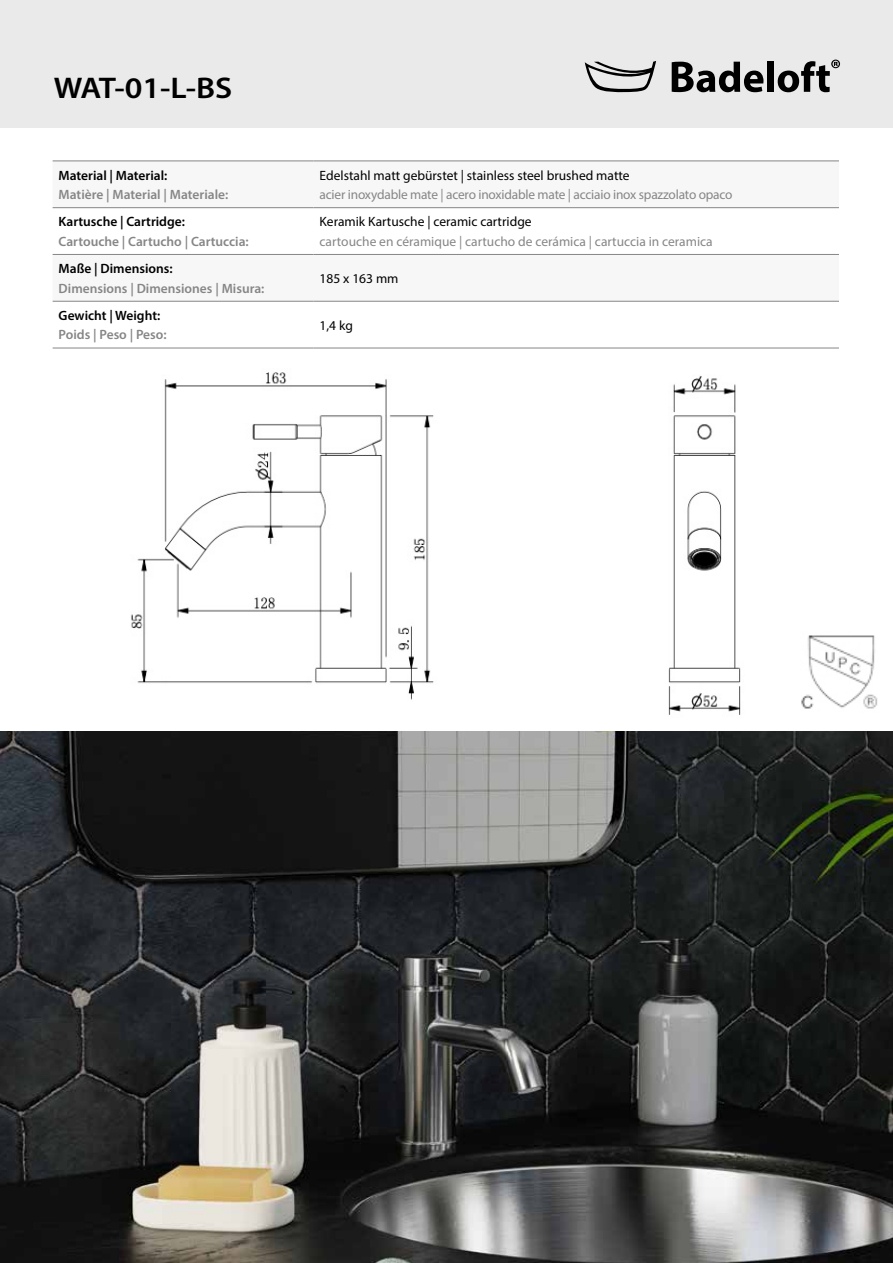
<style>
.page{position:relative;width:893px;height:1263px;background:#fff}
.page>*{position:absolute;margin:0;border:0;box-sizing:border-box;transform-origin:0 0}
.t1{font:600 30px "Myriad Pro";letter-spacing:-.025em;color:#000;scale:1.1 1}
.t2{font:13.5px "Myriad Pro";letter-spacing:-.015em;color:#878686}
.t3{font:600 13.5px "Myriad Pro";color:#878686}
.t4{font:13.5px "Myriad Pro";color:#000}
.t5{font:600 13.5px "Myriad Pro";color:#000}
</style>
<div class="page">
<div style="left:0;top:0;width:893px;height:128px;background:#eaeaea"></div>
<svg style="left:672px;top:62px;width:91px;height:30px"></svg>
<div style="left:767px;top:62px;width:7px;height:30px;background:#000"></div>
<svg style="left:778px;top:60px;width:62px;height:32px"></svg>
<svg style="left:585px;top:61px;width:71px;height:31px"></svg>
<img style="left:0;top:731px;width:893px;height:532px">
<svg style="left:53px;top:300px;width:786px;height:1px"></svg>
<hr style="left:53px;top:161px;width:261px;height:1px;background:#878686">
<hr style="left:314px;top:161px;width:525px;height:1px;background:#878686">
<hr style="left:53px;top:207px;width:261px;height:1px;background:#878686">
<hr style="left:314px;top:207px;width:525px;height:1px;background:#878686">
<hr style="left:53px;top:254px;width:261px;height:1px;background:#878686">
<hr style="left:314px;top:254px;width:525px;height:1px;background:#878686">
<hr style="left:53px;top:301px;width:261px;height:1px;background:#878686">
<hr style="left:314px;top:301px;width:525px;height:1px;background:#878686">
<hr style="left:53px;top:348px;width:261px;height:1px;background:#878686">
<hr style="left:314px;top:348px;width:525px;height:1px;background:#878686">
<img style="left:131px;top:372px;width:610px;height:343px">
<img style="left:801px;top:635px;width:77px;height:74px">
<h1 class="t1" style="left:54px;top:68px;width:164px">WAT-01-L-BS</h1>
<p class="t5" style="left:59px;top:166px;width:110px">Material | Material:</p>
<p class="t3" style="left:59px;top:186px;width:171px">Matière | Material | Materiale:</p>
<p class="t5" style="left:59px;top:213px;width:128px">Kartusche | Cartridge:</p>
<p class="t3" style="left:59px;top:233px;width:192px">Cartouche | Cartucho | Cartuccia:</p>
<p class="t5" style="left:59px;top:260px;width:116px">Maße | Dimensions:</p>
<p class="t3" style="left:59px;top:279px;width:207px">Dimensions | Dimensiones | Misura:</p>
<p class="t5" style="left:59px;top:307px;width:103px">Gewicht | Weight:</p>
<p class="t3" style="left:59px;top:326px;width:110px">Poids | Peso | Peso:</p>
<p class="t4" style="left:320px;top:167px;width:312px">Edelstahl matt gebürstet | stainless steel brushed matte</p>
<p class="t2" style="left:320px;top:186px;width:414px">acier inoxydable mate | acero inoxidable mate | acciaio inox spazzolato opaco</p>
<p class="t4" style="left:320px;top:214px;width:214px">Keramik Kartusche | ceramic cartridge</p>
<p class="t2" style="left:320px;top:233px;width:395px">cartouche en céramique | cartucho de cerámica | cartuccia in ceramica</p>
<p class="t4" style="left:320px;top:270px;width:80px">185 x 163 mm</p>
<p class="t4" style="left:320px;top:317px;width:35px">1,4 kg</p>
</div>
